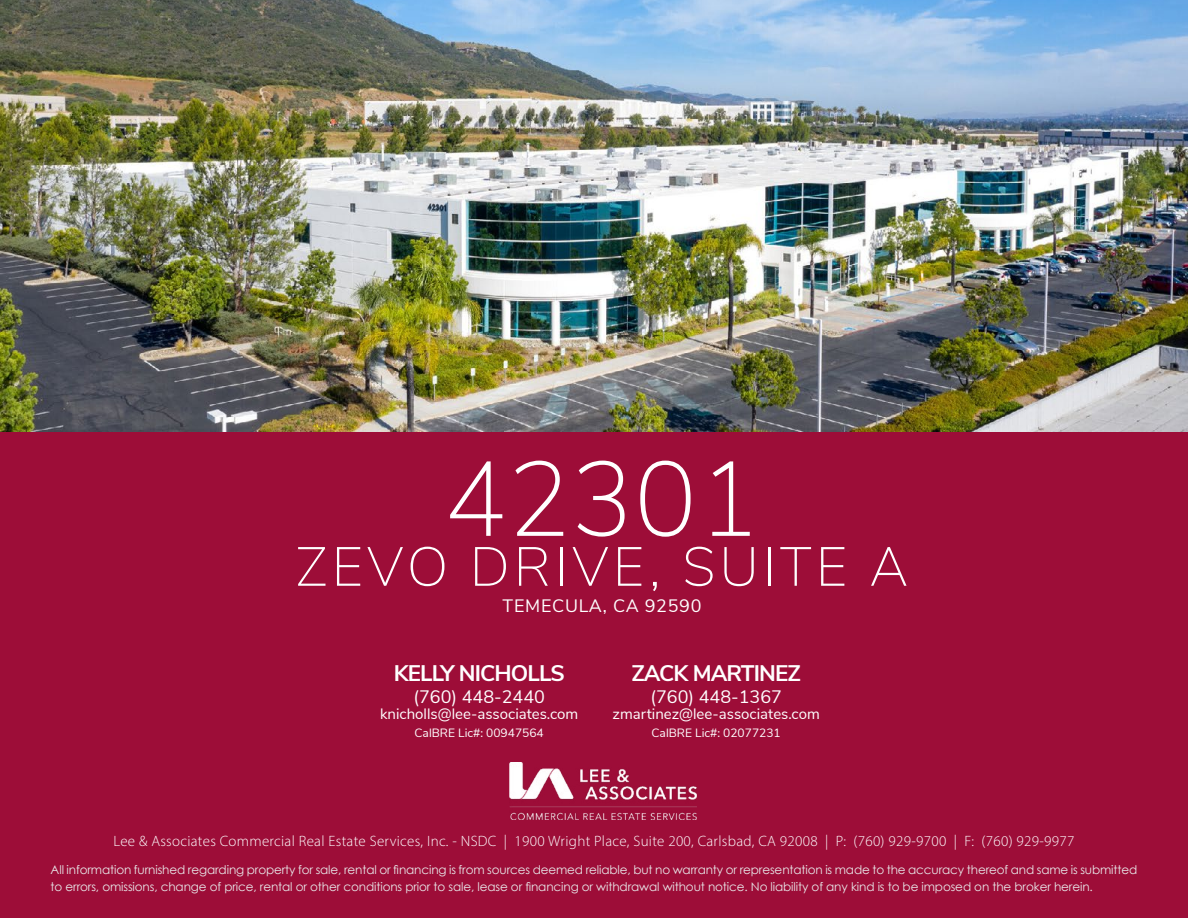
<style>
.page{position:relative;width:1188px;height:918px;background:#fff}
.page>*{position:absolute;margin:0;border:0;box-sizing:border-box;transform-origin:0 0}
.t1{font:200 105.6px "Nunito Sans";color:#fff}
.t2{font:200 54.9px "Nunito Sans";letter-spacing:.075em;color:#fff}
.t3{font:700 22.5px "Nunito Sans";letter-spacing:-.04em;color:#fff}
.t4{font:18px "Nunito Sans";color:#fff}
.t5{font:18px "Nunito Sans";letter-spacing:.04em;color:#fff}
.t6{font:300 15px "Myriad Pro";letter-spacing:.02em;color:#fff}
.t7{font:15px "Nunito Sans";color:#fff}
.t8{font:12px/16.5px "Century Gothic";letter-spacing:-.01em;color:#e9e9ea}
.t9{font:12px "Nunito Sans";color:#fff}
</style>
<div class="page">
<img style="left:0;top:0;width:1188px;height:432px">
<div style="left:0;top:432px;width:1188px;height:486px;background:#9d0d38"></div>
<img style="left:510px;top:762px;width:186px;height:58px">
<h1 class="t1" style="left:444px;top:422px;width:318px">42301</h1>
<h2 class="t2" style="left:296px;top:527px;width:614px">ZEVO DRIVE, SUITE A</h2>
<h3 class="t5" style="left:503px;top:592px;width:200px">TEMECULA, CA 92590</h3>
<h3 class="t3" style="left:394px;top:657px;width:172px">KELLY NICHOLLS</h3>
<h3 class="t4" style="left:413px;top:683px;width:133px">(760) 448-2440</h3>
<p class="t7" style="left:380px;top:703px;width:200px">knicholls@lee-associates.com</p>
<p class="t9" style="left:415px;top:724px;width:131px">CalBRE Lic#: 00947564</p>
<h3 class="t3" style="left:632px;top:657px;width:171px">ZACK MARTINEZ</h3>
<h3 class="t4" style="left:650px;top:683px;width:133px">(760) 448-1367</h3>
<p class="t7" style="left:613px;top:703px;width:209px">zmartinez@lee-associates.com</p>
<p class="t9" style="left:652px;top:724px;width:131px">CalBRE Lic#: 02077231</p>
<p class="t6" style="left:114px;top:832px;width:962px">Lee &amp; Associates Commercial Real Estate Services, Inc. - NSDC | 1900 Wright Place, Suite 200, Carlsbad, CA 92008 | P: (760) 929-9700 | F: (760) 929-9977</p>
<p class="t8" style="left:51px;top:861px;width:1088px">All information furnished regarding property for sale, rental or financing is from sources deemed reliable, but no warranty or representation is made to the accuracy thereof and same is submitted to errors, omissions, change of price, rental or other conditions prior to sale, lease or financing or withdrawal without notice. No liability of any kind is to be imposed on the broker herein.</p>
</div>
